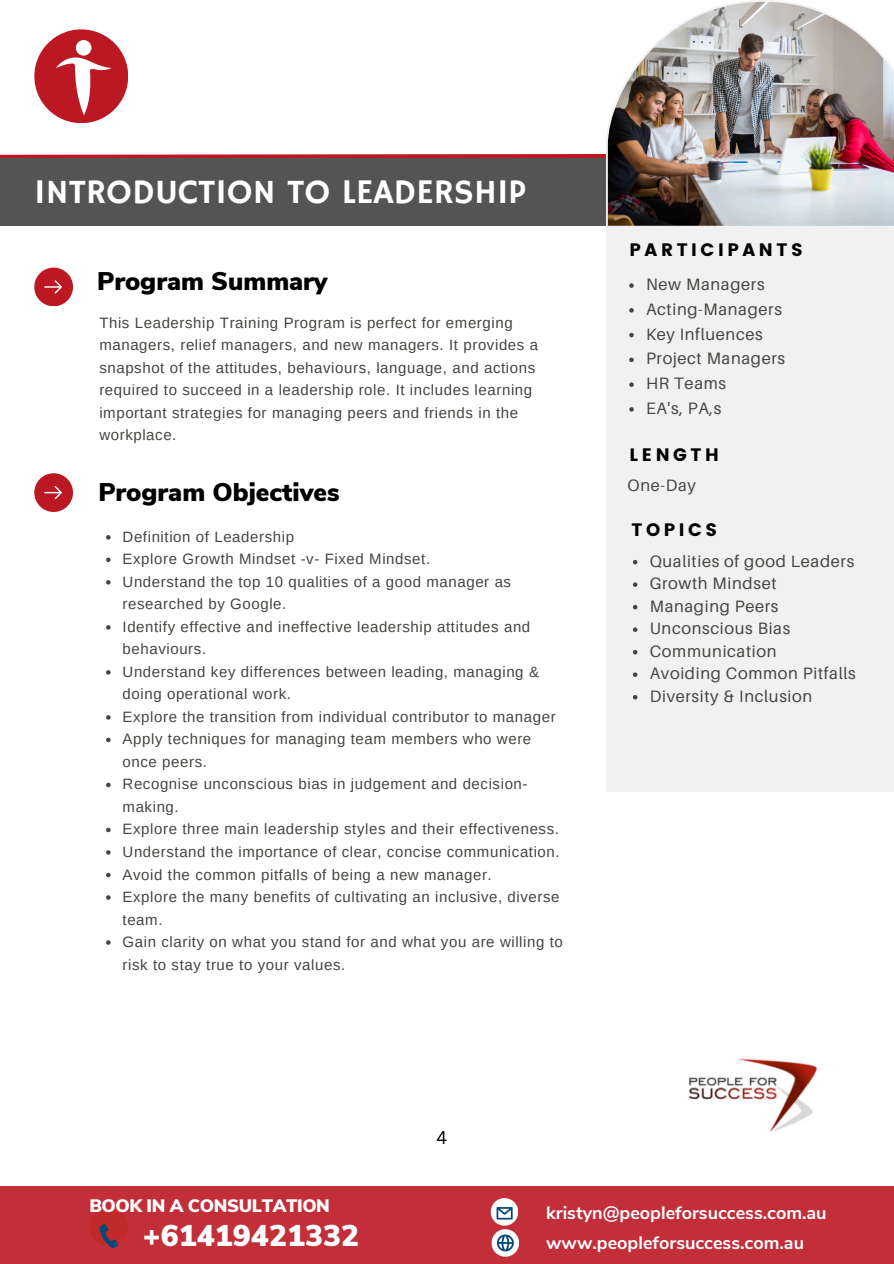
<style>
.page{position:relative;width:894px;height:1264px;background:#fff}
.page>*{position:absolute;margin:0;border:0;box-sizing:border-box;transform-origin:0 0}
.t1{font:34.5px "Hammersmith One";color:#fff}
.t2{font:900 30px "Nunito Sans";color:#fff}
.t3{font:900 25.5px "Nunito Sans";color:#000}
.t4{font:700 18px "Nunito Sans";color:#fff}
.t5{font:18px "Poppins";letter-spacing:.2em;color:#000}
.t6{font:900 18px "Nunito Sans";letter-spacing:-.02em;color:#fff}
.t7{font:18px "Canva Sans";color:#000}
.t8{font:16.5px "Aileron";letter-spacing:.04em;color:#444440}
.t9{font:15px/22.5px "Arimo";letter-spacing:.04em;color:#444440}
</style>
<div class="page">
<svg style="left:34px;top:473px;width:39px;height:38px"></svg>
<div style="left:605px;top:228px;width:288px;height:563px;background:#f1f1f1"></div>
<img style="left:688px;top:1058px;width:129px;height:74px">
<svg style="left:0;top:154px;width:605px;height:4px;background:#c22d37"></svg>
<div style="left:0;top:158px;width:893px;height:67px;background:#545454"></div>
<img style="left:605px;top:0;width:288px;height:228px">
<svg style="left:34px;top:267px;width:39px;height:39px"></svg>
<svg style="left:629px;top:283px;width:4px;height:5px"></svg>
<svg style="left:629px;top:308px;width:4px;height:4px"></svg>
<svg style="left:629px;top:333px;width:4px;height:4px"></svg>
<svg style="left:629px;top:357px;width:4px;height:5px"></svg>
<svg style="left:629px;top:382px;width:4px;height:5px"></svg>
<svg style="left:629px;top:407px;width:4px;height:4px"></svg>
<svg style="left:106px;top:535px;width:5px;height:4px"></svg>
<svg style="left:106px;top:557px;width:5px;height:5px"></svg>
<svg style="left:106px;top:580px;width:5px;height:4px"></svg>
<svg style="left:106px;top:625px;width:5px;height:4px"></svg>
<svg style="left:106px;top:670px;width:5px;height:4px"></svg>
<svg style="left:106px;top:715px;width:5px;height:4px"></svg>
<svg style="left:106px;top:737px;width:5px;height:5px"></svg>
<svg style="left:106px;top:782px;width:5px;height:5px"></svg>
<svg style="left:106px;top:827px;width:5px;height:5px"></svg>
<svg style="left:106px;top:850px;width:5px;height:4px"></svg>
<svg style="left:106px;top:872px;width:5px;height:5px"></svg>
<svg style="left:106px;top:895px;width:5px;height:4px"></svg>
<svg style="left:106px;top:940px;width:5px;height:4px"></svg>
<svg style="left:633px;top:560px;width:4px;height:4px"></svg>
<svg style="left:633px;top:582px;width:4px;height:5px"></svg>
<svg style="left:633px;top:605px;width:4px;height:4px"></svg>
<svg style="left:633px;top:627px;width:4px;height:5px"></svg>
<svg style="left:633px;top:650px;width:4px;height:4px"></svg>
<svg style="left:633px;top:672px;width:4px;height:5px"></svg>
<svg style="left:633px;top:695px;width:4px;height:4px"></svg>
<div style="left:0;top:1186px;width:893px;height:77px;background:#c22f39"></div>
<svg style="left:90px;top:1207px;width:38px;height:41px"></svg>
<svg style="left:490px;top:1198px;width:28px;height:58px"></svg>
<div style="left:34px;top:29px;width:94px;height:94px;background:#bc1823;border-radius:50%"></div>
<svg style="left:56px;top:40px;width:55px;height:75px"></svg>
<p class="t1" style="left:34px;top:172px;width:493px">INTRODUCTION TO LEADERSHIP</p>
<p class="t3" style="left:97px;top:264px;width:232px">Program Summary</p>
<h3 class="t9" style="left:99px;top:311px;width:440px">This Leadership Training Program is perfect for emerging managers, relief managers, and new managers. It provides a snapshot of the attitudes, behaviours, language, and actions required to succeed in a leadership role. It includes learning important strategies for managing peers and friends in the workplace.</h3>
<h1 class="t3" style="left:98px;top:474px;width:243px">Program Objectives</h1>
<p class="t9" style="left:123px;top:525px;width:173px">Definition of Leadership</p>
<p class="t9" style="left:123px;top:548px;width:309px">Explore Growth Mindset -v- Fixed Mindset.</p>
<p class="t9" style="left:123px;top:570px;width:390px">Understand the top 10 qualities of a good manager as researched by Google.</p>
<p class="t9" style="left:123px;top:615px;width:409px">Identify effective and ineffective leadership attitudes and behaviours.</p>
<p class="t9" style="left:123px;top:660px;width:418px">Understand key differences between leading, managing &amp; doing operational work.</p>
<p class="t9" style="left:123px;top:705px;width:434px">Explore the transition from individual contributor to manager</p>
<h4 class="t9" style="left:123px;top:728px;width:410px">Apply techniques for managing team members who were once peers.</h4>
<p class="t9" style="left:123px;top:773px;width:406px">Recognise unconscious bias in judgement and decision&shy;making.</p>
<p class="t9" style="left:123px;top:818px;width:438px">Explore three main leadership styles and their effectiveness.</p>
<p class="t9" style="left:123px;top:840px;width:438px">Understand the importance of clear, concise communication.</p>
<p class="t9" style="left:123px;top:863px;width:370px">Avoid the common pitfalls of being a new manager.</p>
<p class="t9" style="left:123px;top:885px;width:438px">Explore the many benefits of cultivating an inclusive, diverse team.</p>
<p class="t9" style="left:123px;top:930px;width:441px">Gain clarity on what you stand for and what you are willing to risk to stay true to your values.</p>
<h4 class="t7" style="left:436px;top:1124px;width:12px">4</h4>
<p class="t5" style="left:629px;top:239px;width:175px">PARTICIPANTS</p>
<p class="t8" style="left:646px;top:274px;width:120px">New Managers</p>
<h3 class="t8" style="left:646px;top:299px;width:137px">Acting-Managers</h3>
<p class="t8" style="left:646px;top:323px;width:118px">Key Influences</p>
<p class="t8" style="left:646px;top:348px;width:140px">Project Managers</p>
<p class="t8" style="left:646px;top:373px;width:81px">HR Teams</p>
<p class="t8" style="left:646px;top:398px;width:77px">EA's, PA,s</p>
<p class="t5" style="left:629px;top:444px;width:91px">LENGTH</p>
<p class="t8" style="left:627px;top:475px;width:70px">One-Day</p>
<p class="t5" style="left:631px;top:519px;width:87px">TOPICS</p>
<h4 class="t8" style="left:649px;top:550px;width:206px">Qualities of good Leaders</h4>
<p class="t8" style="left:649px;top:573px;width:128px">Growth Mindset</p>
<h4 class="t8" style="left:649px;top:595px;width:130px">Managing Peers</h4>
<p class="t8" style="left:649px;top:618px;width:142px">Unconscious Bias</p>
<p class="t8" style="left:649px;top:640px;width:128px">Communication</p>
<p class="t8" style="left:649px;top:663px;width:207px">Avoiding Common Pitfalls</p>
<p class="t8" style="left:649px;top:685px;width:164px">Diversity &amp; Inclusion</p>
<p class="t6" style="left:89px;top:1194px;width:242px">BOOK IN A CONSULTATION</p>
<p class="t2" style="left:143px;top:1215px;width:217px">+61419421332</p>
<p class="t4" style="left:546px;top:1200px;width:282px">kristyn@peopleforsuccess.com.au</p>
<p class="t4" style="left:546px;top:1230px;width:259px">www.peopleforsuccess.com.au</p>
</div>
